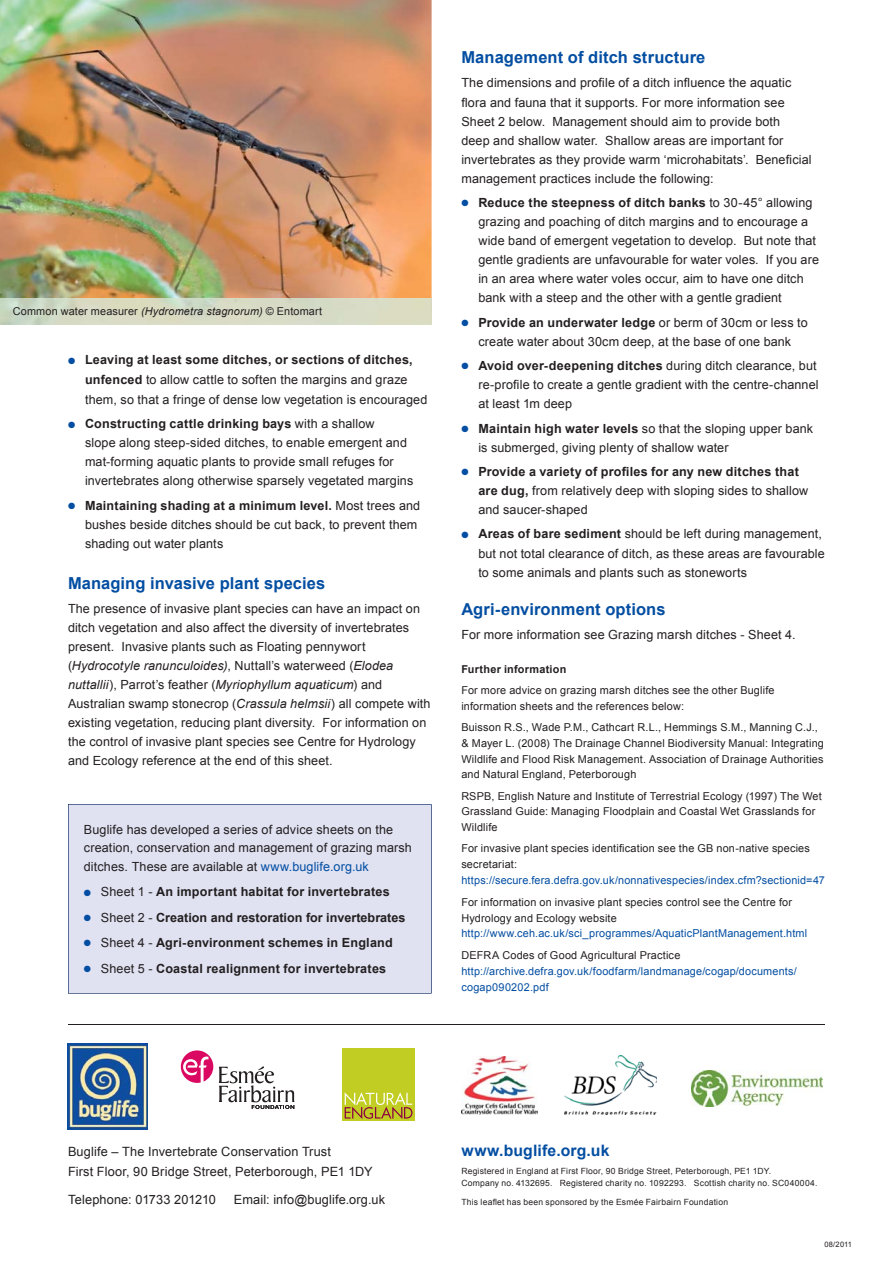
<style>
.page{position:relative;width:893px;height:1263px;background:#fff}
.page>*{position:absolute;margin:0;border:0;box-sizing:border-box;transform-origin:0 0}
.t1{font:700 16.5px "Arial";letter-spacing:.005em;color:#034ea2}
.t2{font:700 15.75px "Arial";letter-spacing:.01em;color:#034ea2}
.t3{font:12.75px/19.5px "Arial";letter-spacing:.01em;color:#231f20}
.t4{font:12.6px/19px "Arial";letter-spacing:.01em;color:#231f20}
.t5{font:700 12.6px "Arial";letter-spacing:.015em;color:#231f20}
.t6{font:10.8px/15.8px "Arial";letter-spacing:.015em;color:#231f20}
.t7{font:10.8px/15.8px "Arial";letter-spacing:.015em;color:#034ea2}
.t8{font:700 10.8px "Arial";letter-spacing:.025em;color:#231f20}
.t9{font:8.55px/12px "Arial";letter-spacing:.025em;color:#231f20}
.t10{font:7.5px "Arial";letter-spacing:.015em;color:#231f20}
.s1{font-style:italic}
.s2{color:#034ea2}
.s3{font-weight:700}
.s4{font-weight:400}
</style>
<div class="page">
<hr style="left:68px;top:1025px;width:757px;height:1px;background:#231f20">
<div style="left:68px;top:804px;width:364px;height:190px;background:#e0e2f2"></div>
<img style="left:0;top:0;width:432px;height:299px">
<img style="left:67px;top:1043px;width:81px;height:87px">
<svg style="left:181px;top:1050px;width:32px;height:33px"></svg>
<svg style="left:219px;top:1066px;width:75px;height:43px"></svg>
<img style="left:692px;top:1071px;width:131px;height:36px">
<img style="left:564px;top:1055px;width:92px;height:60px">
<div style="left:342px;top:1049px;width:73px;height:72px;background:#c2cd23"></div>
<svg style="left:345px;top:1092px;width:67px;height:27px"></svg>
<img style="left:461px;top:1057px;width:77px;height:58px">
<p class="t6" style="left:13px;top:303px;width:311px">Common water measurer <span class="s1">(Hydrometra stagnorum)</span> © Entomart</p>
<p class="t4" style="left:85px;top:350px;width:344px;line-height:19.8px;text-indent:-17px"><span class="s2">●</span> <span class="s3">Leaving at least some ditches, or sections of ditches, unfenced</span> to allow cattle to soften the margins and graze them, so that a fringe of dense low vegetation is encouraged</p>
<p class="t4" style="left:85px;top:414px;width:330px;text-indent:-17px"><span class="s2">●</span> <span class="s3">Constructing cattle drinking bays</span> with a shallow<br>slope along steep-sided ditches, to enable emergent and mat-forming aquatic plants to provide small refuges for invertebrates along otherwise sparsely vegetated margins</p>
<p class="t4" style="left:85px;top:496px;width:337px;text-indent:-17px"><span class="s2">●</span> <span class="s3">Maintaining shading at a minimum level.</span> Most trees and bushes beside ditches should be cut back, to prevent them shading out water plants</p>
<h1 class="t1" style="left:68px;top:574px;width:259px">Managing invasive plant species</h1>
<p class="t4" style="left:68px;top:599px;width:364px">The presence of invasive plant species can have an impact on ditch vegetation and also affect the diversity of invertebrates present. Invasive plants such as Floating pennywort (<span class="s1">Hydrocotyle ranunculoides)</span>, Nuttall’s waterweed (<span class="s1">Elodea nuttallii</span>), Parrot’s feather (<span class="s1">Myriophyllum aquaticum</span>) and Australian swamp stonecrop (<span class="s1">Crassula helmsii</span>) all compete with existing vegetation, reducing plant diversity. For information on the control of invasive plant species see Centre for Hydrology and Ecology reference at the end of this sheet.</p>
<p class="t4" style="left:84px;top:821px;width:329px;line-height:18.5px">Buglife has developed a series of advice sheets on the creation, conservation and management of grazing marsh ditches. These are available at <span class="s2">www.buglife.org.uk</span></p>
<p class="t5" style="left:84px;top:885px;width:307px"><span class="s2">●</span> <span class="s4">Sheet 1 -</span> An important habitat for invertebrates</p>
<p class="t5" style="left:84px;top:910px;width:323px"><span class="s2">●</span> <span class="s4">Sheet 2 -</span> Creation and restoration for invertebrates</p>
<p class="t5" style="left:84px;top:936px;width:310px"><span class="s2">●</span> <span class="s4">Sheet 4 -</span> Agri-environment schemes in England</p>
<p class="t5" style="left:84px;top:961px;width:304px"><span class="s2">●</span> <span class="s4">Sheet 5 -</span> Coastal realignment for invertebrates</p>
<h1 class="t1" style="left:461px;top:48px;width:245px">Management of ditch structure</h1>
<p class="t4" style="left:461px;top:74px;width:352px">The dimensions and profile of a ditch influence the aquatic flora and fauna that it supports. For more information see Sheet 2 below. Management should aim to provide both deep and shallow water. Shallow areas are important for invertebrates as they provide warm ‘microhabitats’. Beneficial management practices include the following:</p>
<p class="t4" style="left:478px;top:193px;width:342px;text-indent:-17px"><span class="s2">●</span> <span class="s3">Reduce the steepness of ditch banks</span> to 30-45° allowing grazing and poaching of ditch margins and to encourage a wide band of emergent vegetation to develop. But note that gentle gradients are unfavourable for water voles. If you are in an area where water voles occur, aim to have one ditch bank with a steep and the other with a gentle gradient</p>
<p class="t4" style="left:461px;top:313px;width:348px;text-align:center"><span class="s2">●</span> <span class="s3">Provide an underwater ledge</span> or berm of 30cm or less to create water about 30cm deep, at the base of one bank</p>
<p class="t4" style="left:478px;top:356px;width:342px;text-indent:-17px"><span class="s2">●</span> <span class="s3">Avoid over-deepening ditches</span> during ditch clearance, but re-profile to create a gentle gradient with the centre-channel at least 1m deep</p>
<p class="t4" style="left:478px;top:419px;width:336px;text-indent:-17px"><span class="s2">●</span> <span class="s3">Maintain high water levels</span> so that the sloping upper bank is submerged, giving plenty of shallow water</p>
<p class="t4" style="left:478px;top:462px;width:331px;text-indent:-17px"><span class="s2">●</span> <span class="s3">Provide a variety of profiles for any new ditches that are dug,</span> from relatively deep with sloping sides to shallow and saucer-shaped</p>
<p class="t4" style="left:478px;top:525px;width:348px;text-indent:-17px"><span class="s2">●</span> <span class="s3">Areas of bare sediment</span> should be left during management, but not total clearance of ditch, as these areas are favourable to some animals and plants such as stoneworts</p>
<h1 class="t1" style="left:461px;top:600px;width:206px">Agri-environment options</h1>
<p class="t4" style="left:461px;top:625px;width:336px">For more information see Grazing marsh ditches - Sheet 4.</p>
<p class="t8" style="left:461px;top:663px;width:106px">Further information</p>
<p class="t6" style="left:461px;top:682px;width:315px">For more advice on grazing marsh ditches see the other Buglife information sheets and the references below:</p>
<p class="t6" style="left:461px;top:719px;width:364px">Buisson R.S., Wade P.M., Cathcart R.L., Hemmings S.M., Manning C.J., &amp; Mayer L. (2008) The Drainage Channel Biodiversity Manual: Integrating Wildlife and Flood Risk Management. Association of Drainage Authorities and Natural England, Peterborough</p>
<p class="t6" style="left:461px;top:788px;width:362px">RSPB, English Nature and Institute of Terrestrial Ecology (1997) The Wet<br>Grassland Guide: Managing Floodplain and Coastal Wet Grasslands for<br>Wildlife</p>
<p class="t6" style="left:461px;top:841px;width:350px">For invasive plant species identification see the GB non-native species secretariat:</p>
<p class="t7" style="left:461px;top:872px;width:365px">https://secure.fera.defra.gov.uk/nonnativespecies/index.cfm?sectionid=47</p>
<p class="t6" style="left:461px;top:894px;width:332px">For information on invasive plant species control see the Centre for<br>Hydrology and Ecology website</p>
<p class="t7" style="left:461px;top:926px;width:347px">http://www.ceh.ac.uk/sci_programmes/AquaticPlantManagement.html</p>
<p class="t6" style="left:461px;top:948px;width:221px">DEFRA Codes of Good Agricultural Practice</p>
<p class="t7" style="left:461px;top:963px;width:337px">http://archive.defra.gov.uk/foodfarm/landmanage/cogap/documents/ cogap090202.pdf</p>
<p class="t3" style="left:68px;top:1142px;width:306px">Buglife – The Invertebrate Conservation Trust<br>First Floor, 90 Bridge Street, Peterborough, PE1 1DY</p>
<p class="t3" style="left:68px;top:1190px;width:149px">Telephone: 01733 201210</p>
<p class="t3" style="left:234px;top:1190px;width:153px">Email: info@buglife.org.uk</p>
<p class="t2" style="left:461px;top:1142px;width:150px">www.buglife.org.uk</p>
<p class="t9" style="left:461px;top:1165px;width:358px">Registered in England at First Floor, 90 Bridge Street, Peterborough, PE1 1DY.<br>Company no. 4132695. Registered charity no. 1092293. Scottish charity no. SC040004.</p>
<p class="t9" style="left:461px;top:1196px;width:268px">This leaflet has been sponsored by the Esmée Fairbairn Foundation</p>
<p class="t10" style="left:824px;top:1240px;width:29px">08/2011</p>
</div>
